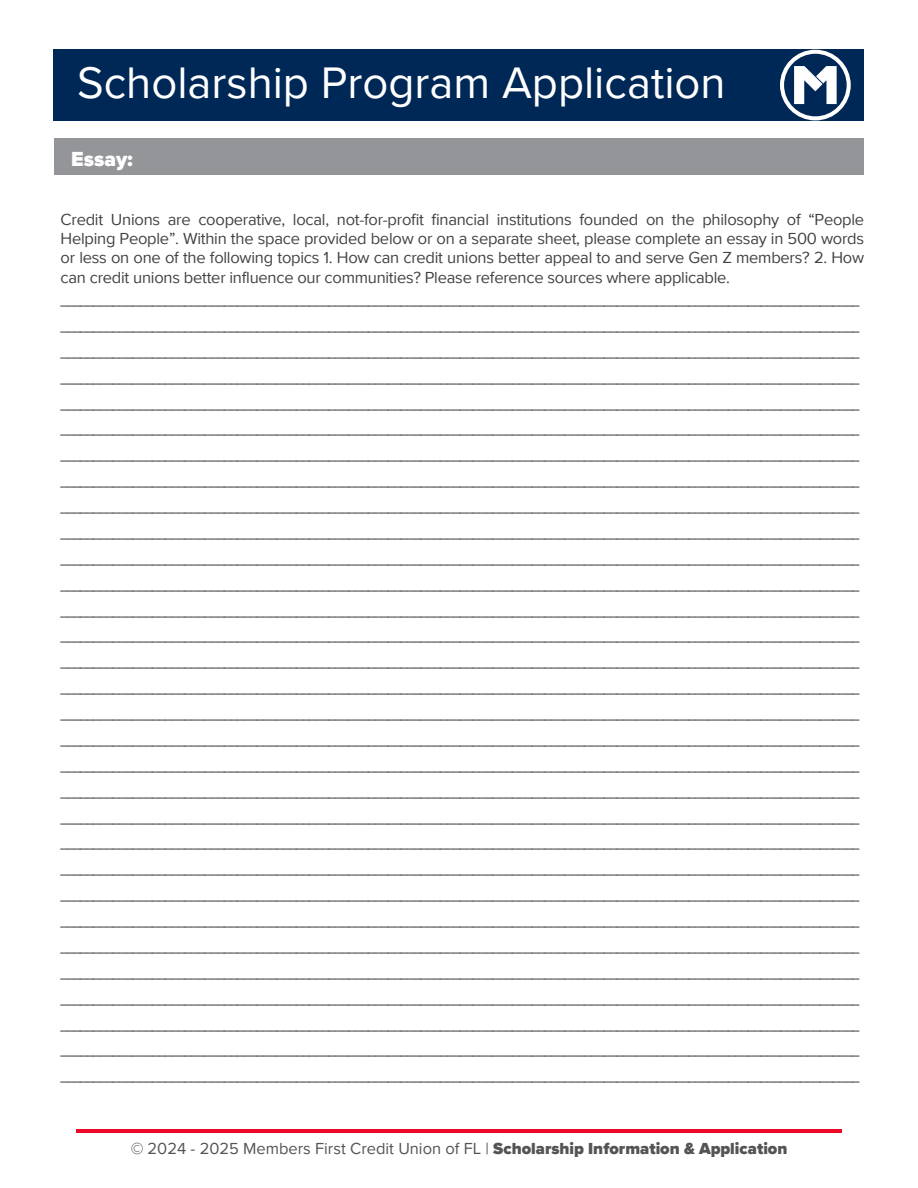
<style>
.page{position:relative;width:918px;height:1188px;background:#fff}
.page>*{position:absolute;margin:0;border:0;box-sizing:border-box;transform-origin:0 0}
.t1{font:45.45px "Proxima Nova";color:#fff}
.t2{font:900 21px "Proxima Nova";color:#fff}
.t3{font:16.5px/25.8px "Proxima Nova A Cond";color:#414042;text-align:justify}
.t4{font:16.5px/19.2px "Proxima Nova";letter-spacing:-.015em;color:#414042;text-align:justify}
.s1{font-weight:900}
</style>
<div class="page">
<div style="left:54px;top:138px;width:810px;height:37px;background:#939598"></div>
<hr style="left:77px;top:1129px;width:764px;height:3px;background:#ec0928">
<div style="left:54px;top:50px;width:810px;height:71px;background:#002856"></div>
<svg style="left:780px;top:50px;width:71px;height:71px"></svg>
<h1 class="t1" style="left:77px;top:57px;width:650px">Scholarship Program Application</h1>
<h2 class="t2" style="left:71px;top:147px;width:63px">Essay:</h2>
<p class="t4" style="left:61px;top:211px;width:805px">Credit Unions are cooperative, local, not-for-profit financial institutions founded on the philosophy of “People Helping People”. Within the space provided below or on a separate sheet, please complete an essay in 500 words or less on one of the following topics 1. How can credit unions better appeal to and serve Gen Z members? 2. How can credit unions better influence our communities? Please reference sources where applicable.</p>
<p class="t3" style="left:61px;top:287px;width:800px">__________________________________________________________________________________________________________________________ __________________________________________________________________________________________________________________________ __________________________________________________________________________________________________________________________ __________________________________________________________________________________________________________________________ __________________________________________________________________________________________________________________________ __________________________________________________________________________________________________________________________ __________________________________________________________________________________________________________________________ __________________________________________________________________________________________________________________________ __________________________________________________________________________________________________________________________ __________________________________________________________________________________________________________________________ __________________________________________________________________________________________________________________________ __________________________________________________________________________________________________________________________ __________________________________________________________________________________________________________________________ __________________________________________________________________________________________________________________________ __________________________________________________________________________________________________________________________ __________________________________________________________________________________________________________________________ __________________________________________________________________________________________________________________________ __________________________________________________________________________________________________________________________ __________________________________________________________________________________________________________________________ __________________________________________________________________________________________________________________________ __________________________________________________________________________________________________________________________ __________________________________________________________________________________________________________________________ __________________________________________________________________________________________________________________________ __________________________________________________________________________________________________________________________ __________________________________________________________________________________________________________________________ __________________________________________________________________________________________________________________________ __________________________________________________________________________________________________________________________ __________________________________________________________________________________________________________________________ __________________________________________________________________________________________________________________________</p>
<p class="t3" style="left:61px;top:1038px;width:800px">__________________________________________________________________________________________________________________________</p>
<p class="t3" style="left:61px;top:1064px;width:800px">__________________________________________________________________________________________________________________________</p>
<p class="t4" style="left:130px;top:1139px;width:659px">© 2024 - 2025 Members First Credit Union of FL | <span class="s1">Scholarship Information &amp; Application</span></p>
</div>
